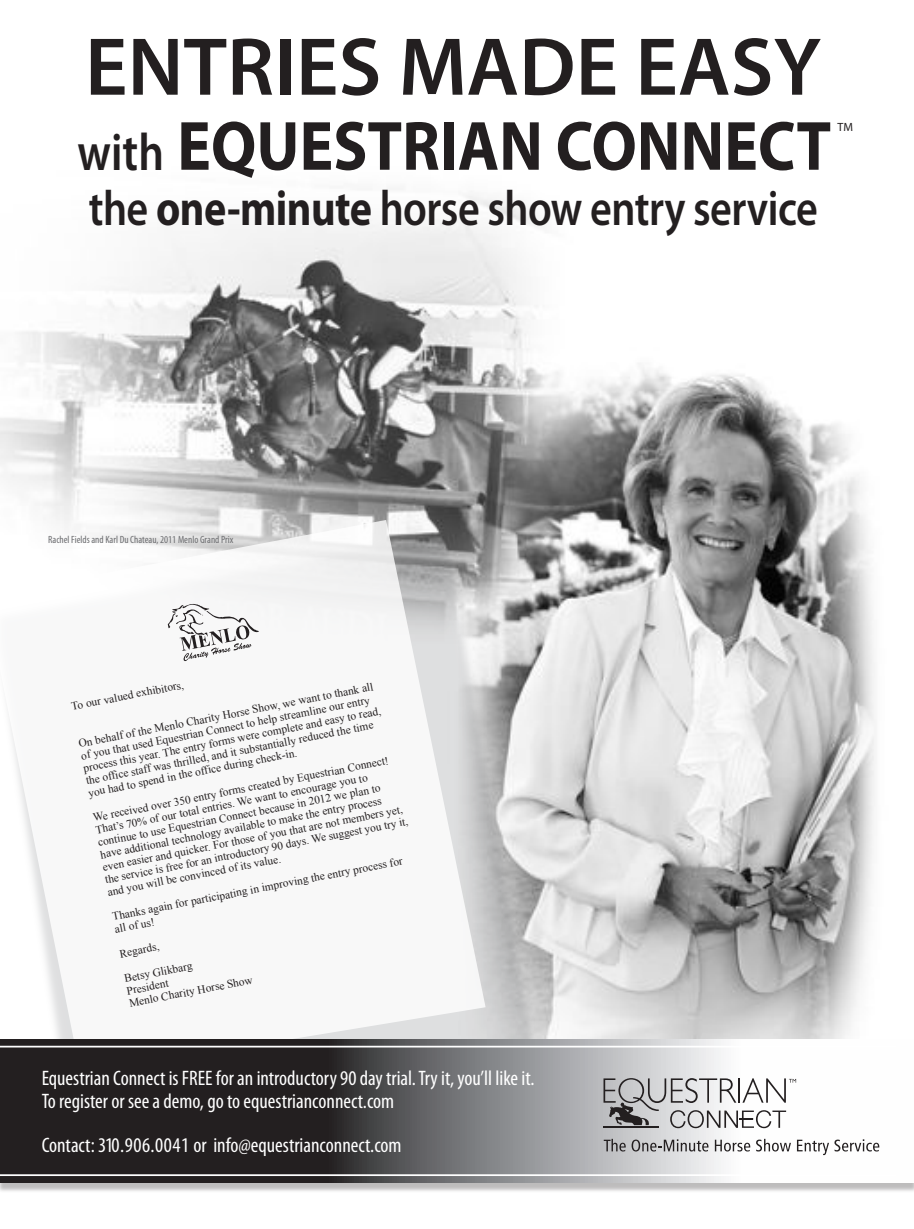
<style>
.page{position:relative;width:914px;height:1229px;background:#fff}
.page>*{position:absolute;margin:0;border:0;box-sizing:border-box;transform-origin:0 0}
.t1{font:600 82.6px "Myriad Pro";color:#231f20}
.t2{font:700 70.35px "Myriad Pro";color:#231f20;scale:.9 1}
.t3{font:600 49.7px "Myriad Pro";letter-spacing:-.015em;color:#231f20;scale:.85 1}
.t4{font:condensed 21px/22.8px "Myriad Pro";color:#fff}
.t5{font:11.9px "Myriad Pro";color:#231f20}
.t6{font:11.38px/12.6px "Times New Roman";color:#231f20}
.t7{font:condensed 10.5px "Myriad Pro";color:#6c6d70}
.s1{font-weight:600;font-size:52.68px}
.s2{font-weight:700}
</style>
<div class="page">
<img style="left:0;top:195px;width:875px;height:817px">
<img style="left:0;top:473px;width:594px;height:539px">
<svg style="left:0;top:520px;width:485px;height:492px"></svg>
<img style="left:0;top:1012px;width:914px;height:179px">
<svg style="left:0;top:1039px;width:914px;height:143px"></svg>
<svg style="left:603px;top:1138px;width:22px;height:13px"></svg>
<svg style="left:631px;top:1139px;width:77px;height:12px"></svg>
<svg style="left:714px;top:1139px;width:36px;height:12px"></svg>
<svg style="left:756px;top:1138px;width:35px;height:13px"></svg>
<svg style="left:797px;top:1139px;width:82px;height:16px"></svg>
<svg style="left:603px;top:1078px;width:193px;height:50px"></svg>
<hr style="left:0;top:1045px;width:896px;height:2px;background:#fff">
<hr style="left:0;top:1174px;width:896px;height:2px;background:#fff">
<svg style="left:168px;top:604px;width:91px;height:57px"></svg>
<h1 class="t1" style="left:85px;top:14px;width:737px">ENTRIES MADE EASY</h1>
<h2 class="t2" style="left:78px;top:100px;width:838px"><span class="s1">with</span> EQUESTRIAN CONNECT</h2>
<p class="t5" style="left:837px;top:120px;width:17px">TM</p>
<h3 class="t3" style="left:89px;top:177px;width:859px">the <span class="s2">one-minute</span> horse show entry service</h3>
<p class="t7" style="left:48px;top:533px;width:187px">Rachel Fields and Karl Du Chateau, 2011 Menlo Grand Prix</p>
<p class="t6" style="left:78px;top:737px;width:304px;rotate:-11deg">On behalf of the Menlo Charity Horse Show, we want to thank all of you that used Equestrian Connect to help streamline our entry process this year. The entry forms were complete and easy to read, the office staff was thrilled, and it substantially reduced the time you had to spend in the office during check--in.</p>
<p class="t6" style="left:70px;top:700px;width:116px;rotate:-11deg">To our valued exhibitors,</p>
<p class="t6" style="left:92px;top:811px;width:310px;rotate:-11deg">We received over 350 entry forms created by Equestrian Connect!<br>That’s 70% of our total entries. We want to encourage you to continue to use Equestrian Connect because in 2012 we plan to have additional technology available to make the entry process even easier and quicker. For those of you that are not members yet, the service is free for an introductory 90 days. We suggest you try it, and you will be convinced of its value.</p>
<p class="t6" style="left:111px;top:910px;width:297px;rotate:-11deg">Thanks again for participating in improving the entry process for all of us!</p>
<p class="t6" style="left:118px;top:947px;width:42px;rotate:-11deg">Regards,</p>
<p class="t6" style="left:123px;top:972px;width:127px;rotate:-11deg">Betsy Glikbarg<br>President<br>Menlo Charity Horse Show</p>
<h3 class="t4" style="left:42px;top:1066px;width:494px">Equestrian Connect is FREE for an introductory 90 day trial. Try it, you’ll like it.<br>To register or see a demo, go to equestrianconnect.com</h3>
<h3 class="t4" style="left:42px;top:1133px;width:361px">Contact: 310.906.0041 or info@equestrianconnect.com</h3>
</div>
